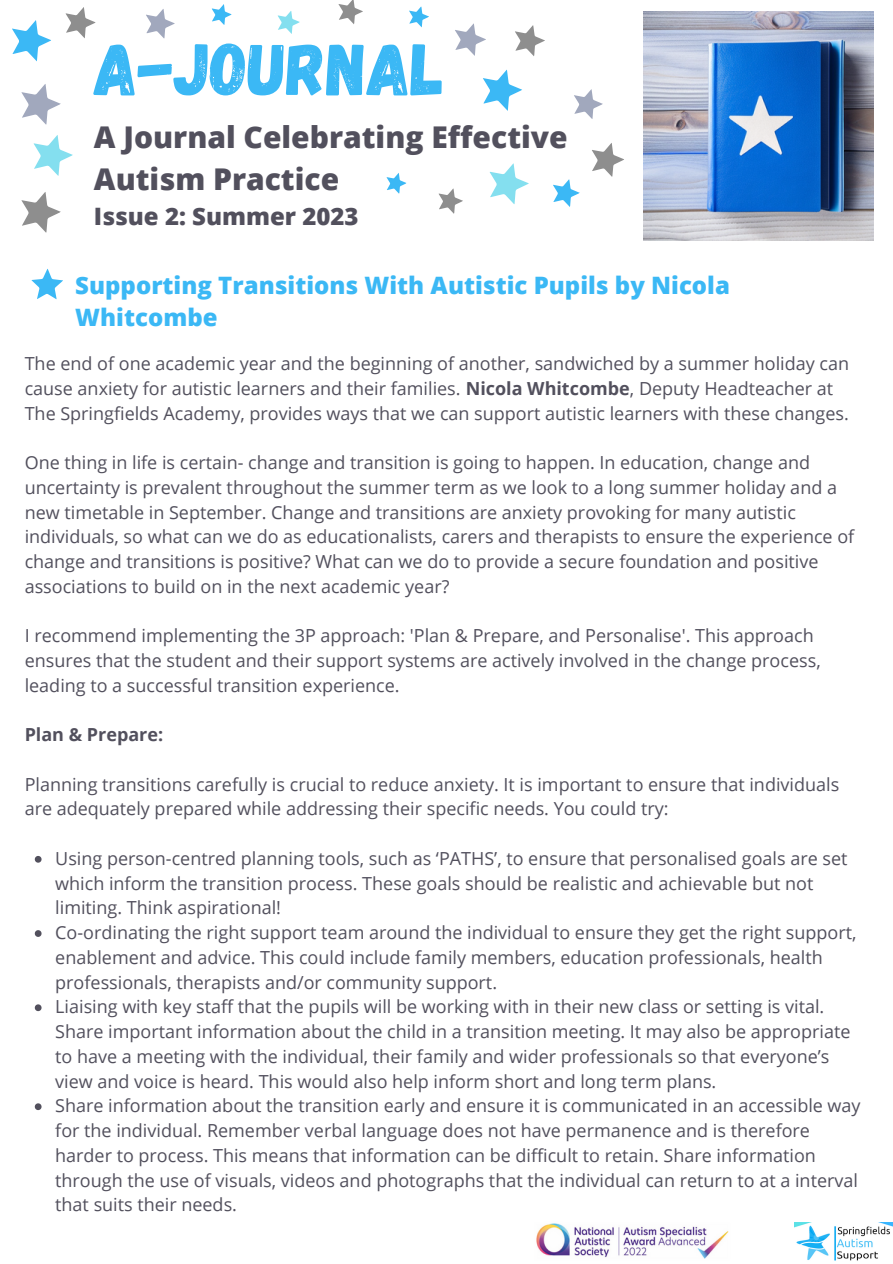
<style>
.page{position:relative;width:893px;height:1264px;background:#fff}
.page>*{position:absolute;margin:0;border:0;box-sizing:border-box;transform-origin:0 0}
.t1{font:73.5px "Gagalin";color:#3bb8f5}
.t2{font:800 30px/41.5px "Open Sans";color:#52505d}
.t3{font:800 24px/32.5px "Open Sans";color:#3bb8f5}
.t4{font:800 24px "Open Sans";color:#52505d}
.t5{font:18px/24.8px "Open Sans";color:#52505d}
.t6{font:700 18px "Open Sans";color:#52505d}
.s1{font-weight:700}
</style>
<div class="page">
<img style="left:643px;top:11px;width:230px;height:230px">
<img style="left:794px;top:1222px;width:98px;height:39px">
<img style="left:536px;top:1223px;width:193px;height:36px">
<svg style="left:35px;top:856px;width:7px;height:6px"></svg>
<svg style="left:35px;top:930px;width:7px;height:6px"></svg>
<svg style="left:35px;top:1004px;width:7px;height:7px"></svg>
<svg style="left:35px;top:1103px;width:7px;height:7px"></svg>
<svg style="left:21px;top:84px;width:52px;height:149px"></svg>
<svg style="left:12px;top:7px;width:84px;height:55px"></svg>
<svg style="left:574px;top:89px;width:29px;height:30px"></svg>
<svg style="left:489px;top:163px;width:40px;height:41px"></svg>
<svg style="left:146px;top:9px;width:29px;height:30px"></svg>
<svg style="left:211px;top:4px;width:21px;height:21px"></svg>
<svg style="left:277px;top:11px;width:23px;height:23px"></svg>
<svg style="left:338px;top:0;width:25px;height:24px"></svg>
<svg style="left:409px;top:6px;width:20px;height:22px"></svg>
<svg style="left:455px;top:23px;width:90px;height:88px"></svg>
<svg style="left:553px;top:143px;width:71px;height:64px"></svg>
<svg style="left:386px;top:173px;width:21px;height:21px"></svg>
<svg style="left:438px;top:188px;width:25px;height:26px"></svg>
<svg style="left:31px;top:268px;width:32px;height:32px"></svg>
<p class="t1" style="left:94px;top:22px;width:352px">A-JOURNAL</p>
<p class="t2" style="left:94px;top:116px;width:475px">A Journal Celebrating Effective<br>Autism Practice</p>
<p class="t4" style="left:94px;top:199px;width:266px">Issue 2: Summer 2023</p>
<p class="t3" style="left:75px;top:268px;width:656px">Supporting Transitions With Autistic Pupils by Nicola<br>Whitcombe</p>
<p class="t5" style="left:25px;top:351px;width:825px">The end of one academic year and the beginning of another, sandwiched by a summer holiday can cause anxiety for autistic learners and their families. <span class="s1">Nicola Whitcombe</span>, Deputy Headteacher at<br>The Springfields Academy, provides ways that we can support autistic learners with these changes.</p>
<p class="t5" style="left:25px;top:449px;width:831px">One thing in life is certain- change and transition is going to happen. In education, change and uncertainty is prevalent throughout the summer term as we look to a long summer holiday and a new timetable in September. Change and transitions are anxiety provoking for many autistic individuals, so what can we do as educationalists, carers and therapists to ensure the experience of change and transitions is positive? What can we do to provide a secure foundation and positive associations to build on in the next academic year?</p>
<p class="t5" style="left:25px;top:623px;width:797px">I recommend implementing the 3P approach: 'Plan &amp; Prepare, and Personalise'. This approach ensures that the student and their support systems are actively involved in the change process, leading to a successful transition experience.</p>
<p class="t6" style="left:25px;top:722px;width:140px">Plan &amp; Prepare:</p>
<p class="t5" style="left:25px;top:771px;width:816px">Planning transitions carefully is crucial to reduce anxiety. It is important to ensure that individuals are adequately prepared while addressing their specific needs. You could try:</p>
<p class="t5" style="left:55px;top:845px;width:793px">Using person-centred planning tools, such as ‘PATHS’, to ensure that personalised goals are set which inform the transition process. These goals should be realistic and achievable but not limiting. Think aspirational!</p>
<p class="t5" style="left:55px;top:919px;width:802px">Co-ordinating the right support team around the individual to ensure they get the right support, enablement and advice. This could include family members, education professionals, health professionals, therapists and/or community support.</p>
<p class="t5" style="left:55px;top:994px;width:796px">Liaising with key staff that the pupils will be working with in their new class or setting is vital.<br>Share important information about the child in a transition meeting. It may also be appropriate to have a meeting with the individual, their family and wider professionals so that everyone’s view and voice is heard. This would also help inform short and long term plans.</p>
<p class="t5" style="left:55px;top:1092px;width:806px">Share information about the transition early and ensure it is communicated in an accessible way for the individual. Remember verbal language does not have permanence and is therefore harder to process. This means that information can be difficult to retain. Share information through the use of visuals, videos and photographs that the individual can return to at a interval that suits their needs.</p>
</div>
